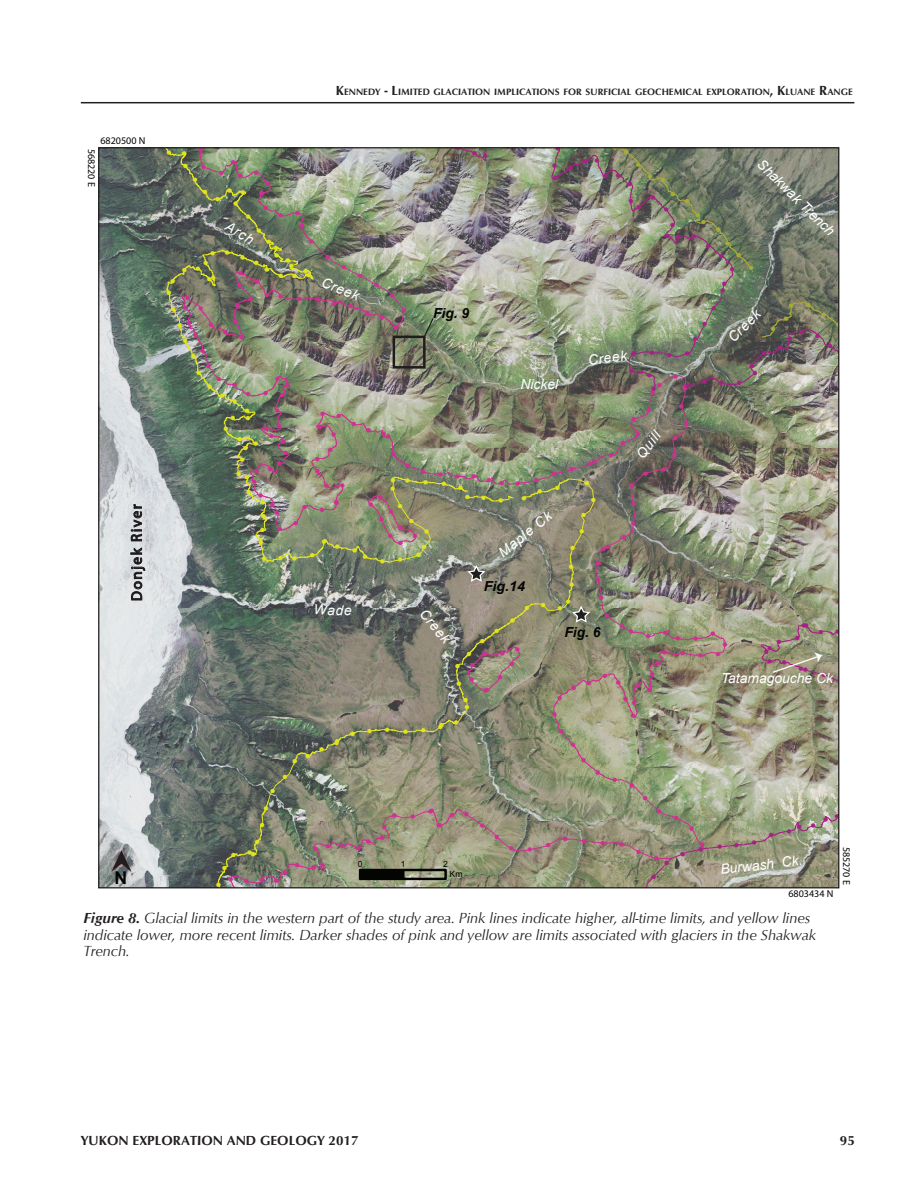
<style>
.page{position:relative;width:918px;height:1188px;background:#fff}
.page>*{position:absolute;margin:0;border:0;box-sizing:border-box;transform-origin:0 0}
.t1{font:700 17.7px "Arial";color:#040503}
.t2{font:15.15px "Myriad Pro";letter-spacing:.095em;color:#040503}
.t3{font:italic 15px/16.5px "Optimum";color:#231f20}
.t4{font:italic 13.8px "Arial";color:#fff}
.t5{font:italic 700 13.8px "Arial";color:#040503}
.t6{font:700 13.5px "Optimum";color:#231f20}
.t7{font:10.05px "Myriad Pro";color:#040503}
.t8{font:700 9.45px "Optimum";color:#231f20}
.t9{font:8.55px "Arial";color:#040503}
.t10{font:6.3px "ESRI Default Marker";color:#d13093}
.t11{font:6.3px "ESRI Default Marker";color:#e0e31f}
.s1{font-size:13.5px}
.s2{font-weight:700}
</style>
<div class="page">
<hr style="left:81px;top:102px;width:773px;height:1px;background:#231f20">
<img style="left:100px;top:149px;width:57px;height:737px">
<svg style="left:130px;top:504px;width:16px;height:97px;background:#a7a9ab"></svg>
<svg style="left:111px;top:850px;width:20px;height:22px"></svg>
<img style="left:157px;top:147px;width:683px;height:741px">
<p class="t7" style="left:100px;top:134px;width:47px">6820500 N</p>
<p class="t7" style="left:98px;top:149px;width:40px;rotate:90deg">568220 E</p>
<p class="t2" style="left:127px;top:601px;width:98px;rotate:-90deg">Donjek River</p>
<p class="t1" style="left:115px;top:866px;width:14px">N</p>
<p class="t4" style="left:231px;top:217px;width:32px;rotate:31deg">Arch</p>
<p class="t8" style="left:336px;top:86px;width:519px"><span class="s1">K</span>ENNEDY <span class="s1">- L</span>IMITED GLACIATION IMPLICATIONS FOR SURFICIAL GEOCHEMICAL EXPLORATION<span class="s1">, K</span>LUANE <span class="s1">R</span>ANGE</p>
<p class="t4" style="left:326px;top:273px;width:41px;rotate:22deg">Creek</p>
<p class="t4" style="left:314px;top:601px;width:40px;rotate:2deg">Wade</p>
<p class="t5" style="left:433px;top:304px;width:38px">Fig. 9</p>
<p class="t4" style="left:521px;top:375px;width:39px">Nickel</p>
<p class="t4" style="left:587px;top:351px;width:41px;rotate:-7deg">Creek</p>
<p class="t4" style="left:632px;top:451px;width:32px;rotate:-52deg">Quill</p>
<p class="t4" style="left:429px;top:605px;width:41px;rotate:50deg">Creek</p>
<p class="t4" style="left:495px;top:547px;width:65px;rotate:-38deg">Maple Ck</p>
<p class="t5" style="left:484px;top:577px;width:43px">Fig.14</p>
<p class="t11" style="left:568px;top:569px;width:6px;rotate:-90deg">!</p>
<p class="t10" style="left:602px;top:578px;width:6px;rotate:90deg">!</p>
<p class="t5" style="left:564px;top:623px;width:38px">Fig. 6</p>
<p class="t4" style="left:766px;top:155px;width:104px;rotate:44deg">Shakwak Trench</p>
<p class="t4" style="left:724px;top:333px;width:41px;rotate:-45deg">Creek</p>
<p class="t4" style="left:721px;top:669px;width:114px">Tatamagouche Ck</p>
<p class="t9" style="left:358px;top:859px;width:6px">0</p>
<p class="t9" style="left:401px;top:859px;width:6px">1</p>
<p class="t9" style="left:443px;top:859px;width:6px">2</p>
<p class="t9" style="left:450px;top:869px;width:14px">Km</p>
<p class="t10" style="left:563px;top:835px;width:6px">!</p>
<p class="t4" style="left:719px;top:861px;width:84px;rotate:-7deg">Burwash Ck.</p>
<p class="t7" style="left:853px;top:847px;width:40px;rotate:90deg">585270 E</p>
<p class="t7" style="left:788px;top:888px;width:47px">6803434 N</p>
<p class="t3" style="left:83px;top:910px;width:734px"><span class="s2">Figure 8.</span> Glacial limits in the western part of the study area. Pink lines indicate higher, all-time limits, and yellow lines indicate lower, more recent limits. Darker shades of pink and yellow are limits associated with glaciers in the Shakwak<br>Trench.</p>
<p class="t6" style="left:81px;top:1133px;width:279px">YUKON EXPLORATION AND GEOLOGY 2017</p>
<p class="t6" style="left:840px;top:1133px;width:16px">95</p>
</div>
